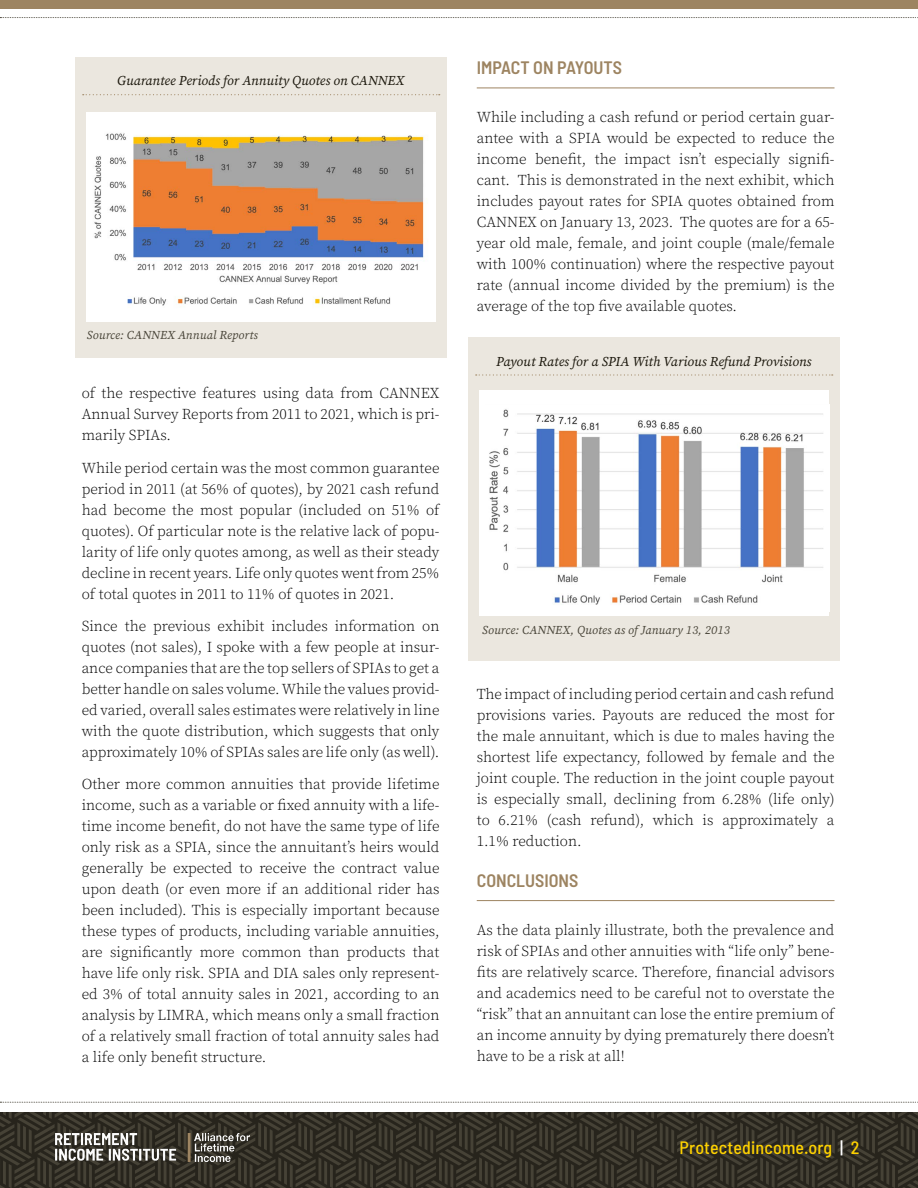
<style>
.page{position:relative;width:918px;height:1188px;background:#fff}
.page>*{position:absolute;margin:0;border:0;box-sizing:border-box;transform-origin:0 0}
.t1{font:600 semi-condensed 18px "Barlow";color:#9d8461}
.t2{font:500 semi-condensed 18px "Barlow";letter-spacing:.01em;color:#ffd200}
.t3{font:300 15px/21px "Source Serif Pro";color:#000;text-align:justify}
.t4{font:italic 13.5px "Source Serif Variable";color:#1b170c}
.t5{font:italic 12px "Source Serif Pro";letter-spacing:.01em;color:#464236}
.s1{color:#fff}
</style>
<div class="page">
<svg style="left:0;top:1112px;width:918px;height:76px;background:#343027"></svg>
<svg style="left:0;top:1102px;width:918px;height:1px"></svg>
<svg style="left:0;top:17px;width:918px;height:1px"></svg>
<div style="left:0;top:0;width:918px;height:9px;background:#9d8461"></div>
<img style="left:55px;top:1134px;width:195px;height:27px">
<hr style="left:477px;top:88px;width:358px;height:1px;background:#9d8461">
<hr style="left:477px;top:900px;width:358px;height:1px;background:#9d8461">
<div style="left:468px;top:338px;width:372px;height:324px;background:#ebe7df"></div>
<div style="left:75px;top:57px;width:372px;height:300px;background:#ebe7df"></div>
<svg style="left:83px;top:94px;width:357px;height:1px"></svg>
<svg style="left:476px;top:374px;width:357px;height:2px"></svg>
<div style="left:86px;top:112px;width:350px;height:209px;background:#fff"></div>
<img style="left:94px;top:133px;width:330px;height:173px">
<div style="left:479px;top:390px;width:350px;height:226px;background:#fff"></div>
<img style="left:489px;top:409px;width:335px;height:196px">
<p class="t4" style="left:117px;top:72px;width:289px">Guarantee Periods for Annuity Quotes on CANNEX</p>
<p class="t5" style="left:87px;top:327px;width:173px">Source: CANNEX Annual Reports</p>
<p class="t3" style="left:82px;top:383px;width:359px">of the respective features using data from CANNEX Annual Survey Reports from 2011 to 2021, which is pri&shy;marily SPIAs.</p>
<p class="t3" style="left:82px;top:457px;width:359px">While period certain was the most common guarantee period in 2011 (at 56% of quotes), by 2021 cash refund had become the most popular (included on 51% of quotes). Of particular note is the relative lack of popu&shy;larity of life only quotes among, as well as their steady decline in recent years. Life only quotes went from 25% of total quotes in 2011 to 11% of quotes in 2021.</p>
<p class="t3" style="left:82px;top:616px;width:359px">Since the previous exhibit includes information on quotes (not sales), I spoke with a few people at insur&shy;ance companies that are the top sellers of SPIAs to get a better handle on sales volume. While the values provid&shy;ed varied, overall sales estimates were relatively in line with the quote distribution, which suggests that only approximately 10% of SPIAs sales are life only (as well).</p>
<p class="t3" style="left:82px;top:774px;width:359px">Other more common annuities that provide lifetime income, such as a variable or fixed annuity with a life&shy;time income benefit, do not have the same type of life only risk as a SPIA, since the annuitant’s heirs would generally be expected to receive the contract value upon death (or even more if an additional rider has been included). This is especially important because these types of products, including variable annuities, are significantly more common than products that have life only risk. SPIA and DIA sales only represent&shy;ed 3% of total annuity sales in 2021, according to an analysis by LIMRA, which means only a small fraction of a relatively small fraction of total annuity sales had a life only benefit structure.</p>
<p class="t1" style="left:477px;top:55px;width:147px">IMPACT ON PAYOUTS</p>
<p class="t3" style="left:477px;top:107px;width:359px">While including a cash refund or period certain guar&shy;antee with a SPIA would be expected to reduce the income benefit, the impact isn’t especially signifi&shy;cant. This is demonstrated in the next exhibit, which includes payout rates for SPIA quotes obtained from CANNEX on January 13, 2023. The quotes are for a 65- year old male, female, and joint couple (male/female with 100% continuation) where the respective payout rate (annual income divided by the premium) is the average of the top five available quotes.</p>
<p class="t4" style="left:496px;top:352px;width:317px">Payout Rates for a SPIA With Various Refund Provisions</p>
<p class="t5" style="left:482px;top:622px;width:249px">Source: CANNEX, Quotes as of January 13, 2013</p>
<p class="t3" style="left:477px;top:684px;width:359px">The impact of including period certain and cash refund provisions varies. Payouts are reduced the most for the male annuitant, which is due to males having the shortest life expectancy, followed by female and the joint couple. The reduction in the joint couple payout is especially small, declining from 6.28% (life only) to 6.21% (cash refund), which is approximately a 1.1% reduction.</p>
<p class="t1" style="left:477px;top:867px;width:103px">CONCLUSIONS</p>
<p class="t3" style="left:477px;top:920px;width:359px">As the data plainly illustrate, both the prevalence and risk of SPIAs and other annuities with “life only” bene&shy;fits are relatively scarce. Therefore, financial advisors and academics need to be careful not to overstate the “risk” that an annuitant can lose the entire premium of an income annuity by dying prematurely there doesn’t have to be a risk at all!</p>
<p class="t2" style="left:680px;top:1136px;width:181px">Protectedincome.org <span class="s1">|</span> 2</p>
</div>
